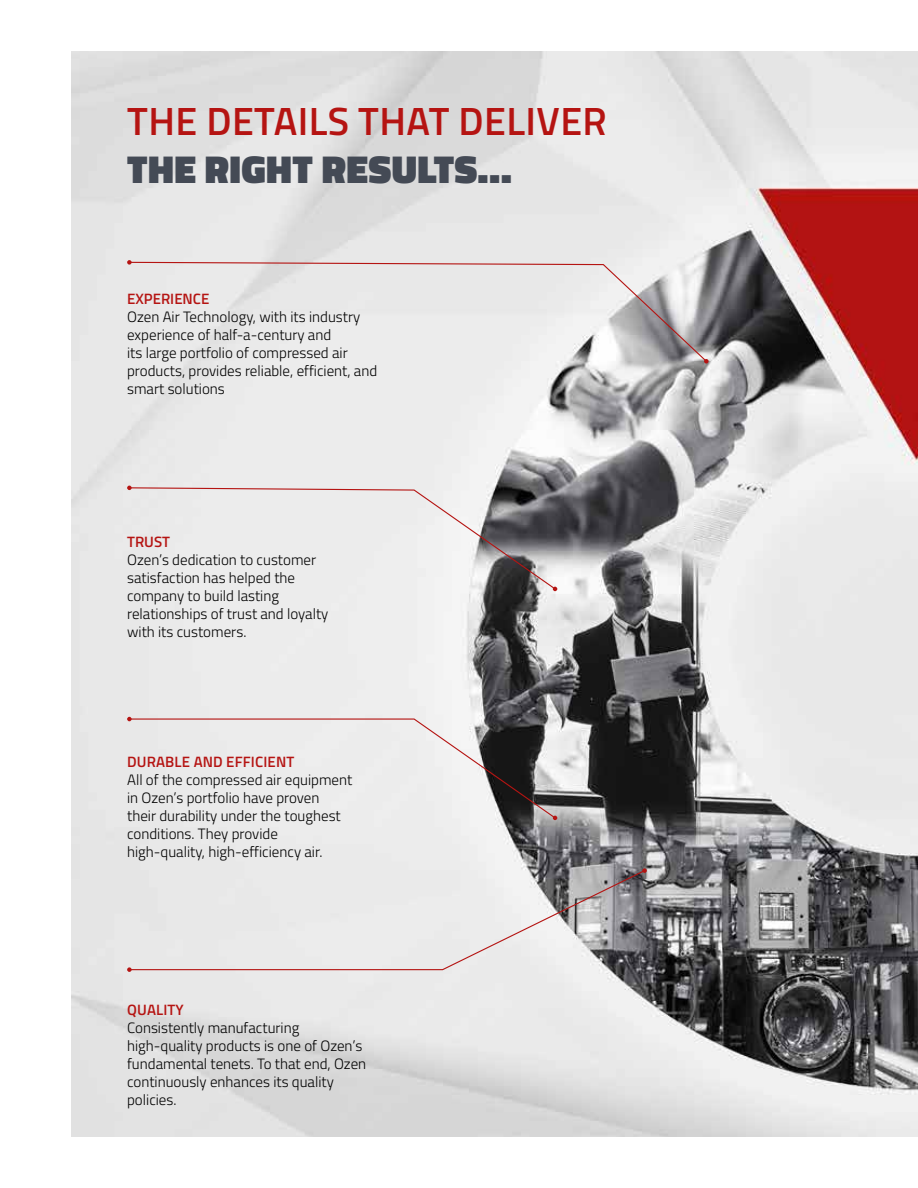
<style>
.page{position:relative;width:918px;height:1188px;background:#fff}
.page>*{position:absolute;margin:0;border:0;box-sizing:border-box;transform-origin:0 0}
.t1{font:600 39.45px "Titillium Web";letter-spacing:.01em;color:#b51412}
.t2{font:900 39.45px "Titillium Web";letter-spacing:.01em;color:#444a55}
.t3{font:300 15px/18px "Titillium Web";color:#000}
.t4{font:600 15px "Titillium Web";letter-spacing:.01em;color:#b51412}
</style>
<div class="page">
<img style="left:72px;top:52px;width:846px;height:1084px">
<svg style="left:128px;top:261px;width:580px;height:102px;background:#e1e0e0"></svg>
<svg style="left:127px;top:260px;width:5px;height:5px"></svg>
<svg style="left:704px;top:359px;width:5px;height:5px"></svg>
<svg style="left:128px;top:487px;width:429px;height:104px;background:#d7d5d5"></svg>
<svg style="left:553px;top:587px;width:4px;height:4px"></svg>
<svg style="left:127px;top:486px;width:5px;height:4px"></svg>
<svg style="left:127px;top:717px;width:430px;height:103px;background:#d2d0d0"></svg>
<svg style="left:128px;top:869px;width:518px;height:102px;background:#dbd9d9"></svg>
<svg style="left:642px;top:868px;width:5px;height:5px"></svg>
<svg style="left:127px;top:967px;width:5px;height:5px"></svg>
<h1 class="t1" style="left:127px;top:92px;width:481px">THE DETAILS THAT DELIVER</h1>
<h1 class="t2" style="left:127px;top:140px;width:386px">THE RIGHT RESULTS…</h1>
<p class="t4" style="left:127px;top:288px;width:84px">EXPERIENCE</p>
<p class="t3" style="left:127px;top:307px;width:252px">Ozen Air Technology, with its industry experience of half-a-century and<br>its large portfolio of compressed air products, provides reliable, efficient, and smart solutions</p>
<p class="t4" style="left:127px;top:531px;width:44px">TRUST</p>
<p class="t3" style="left:127px;top:550px;width:203px">Ozen’s dedication to customer satisfaction has helped the company to build lasting relationships of trust and loyalty with its customers.</p>
<p class="t4" style="left:127px;top:750px;width:169px">DURABLE AND EFFICIENT</p>
<p class="t3" style="left:127px;top:770px;width:227px">All of the compressed air equipment in Ozen’s portfolio have proven<br>their durability under the toughest conditions. They provide high-quality, high-efficiency air.</p>
<p class="t4" style="left:127px;top:998px;width:58px">QUALITY</p>
<p class="t3" style="left:127px;top:1018px;width:241px">Consistently manufacturing high-quality products is one of Ozen’s fundamental tenets. To that end, Ozen continuously enhances its quality policies.</p>
</div>
